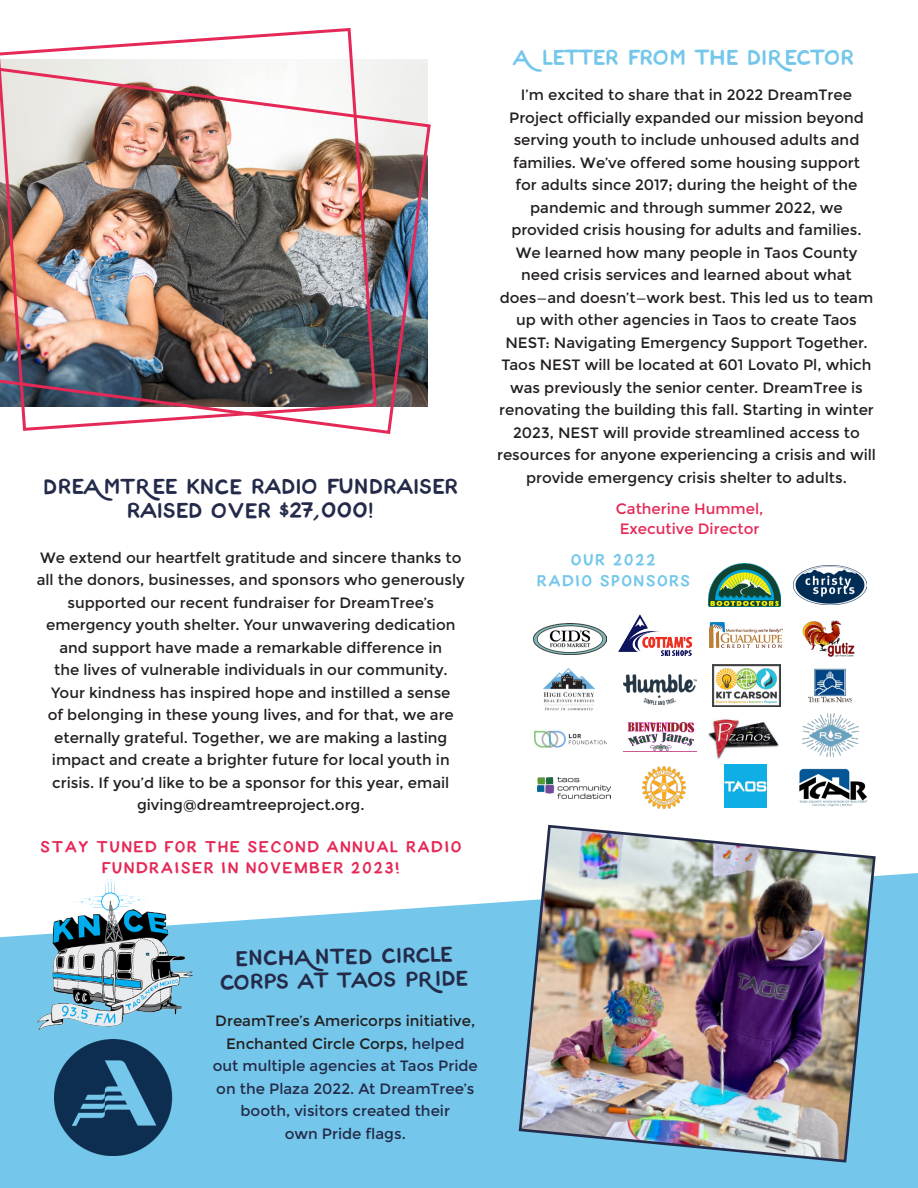
<style>
.page{position:relative;width:918px;height:1188px;background:#fff}
.page>*{position:absolute;margin:0;border:0;box-sizing:border-box;transform-origin:0 0}
.t1{font:18px/24px "Oak&Ash";color:#242a49;text-align:center}
.t2{font:18px "Oak&Ash";color:#74c7ea}
.t3{font:15px/22.5px "Montserrat";color:#231f20;text-align:center}
.t4{font:15px/22.5px "Montserrat";color:#242a49;text-align:center}
.t5{font:700 15px/21px "Aldi";color:#e52957;text-align:center}
.t6{font:15px/19.5px "Montserrat";color:#e52957}
.t7{font:700 15px "Aldi";color:#74c7ea}
.s1{color:#231f20}
</style>
<div class="page">
<svg style="left:0;top:873px;width:918px;height:315px;background:#82ccec"></svg>
<img style="left:379px;top:65px;width:52px;height:369px">
<img style="left:0;top:28px;width:379px;height:405px">
<img style="left:517px;top:824px;width:360px;height:340px">
<img style="left:55px;top:1039px;width:121px;height:117px">
<img style="left:708px;top:564px;width:73px;height:42px">
<img style="left:793px;top:565px;width:73px;height:40px">
<img style="left:533px;top:624px;width:73px;height:31px">
<img style="left:618px;top:614px;width:73px;height:41px">
<img style="left:709px;top:622px;width:73px;height:25px">
<img style="left:802px;top:620px;width:53px;height:37px">
<img style="left:544px;top:668px;width:51px;height:43px">
<img style="left:624px;top:674px;width:73px;height:31px">
<img style="left:713px;top:664px;width:67px;height:43px">
<img style="left:809px;top:668px;width:42px;height:35px">
<img style="left:534px;top:730px;width:72px;height:18px">
<img style="left:623px;top:722px;width:73px;height:30px">
<img style="left:708px;top:718px;width:71px;height:41px">
<img style="left:803px;top:714px;width:56px;height:42px">
<img style="left:537px;top:777px;width:73px;height:22px">
<img style="left:643px;top:766px;width:42px;height:42px">
<img style="left:725px;top:765px;width:42px;height:42px">
<img style="left:799px;top:768px;width:68px;height:39px">
<img style="left:30px;top:873px;width:164px;height:164px">
<p class="t1" style="left:43px;top:476px;width:417px">DREAMTREE KNCE RADIO FUNDRAISER</p>
<p class="t1" style="left:127px;top:500px;width:249px">RAISED OVER $27,000!</p>
<p class="t3" style="left:37px;top:546px;width:430px">We extend our heartfelt gratitude and sincere thanks to all the donors, businesses, and sponsors who generously supported our recent fundraiser for DreamTree’s emergency youth shelter. Your unwavering dedication and support have made a remarkable difference in<br>the lives of vulnerable individuals in our community.<br>Your kindness has inspired hope and instilled a sense<br>of belonging in these young lives, and for that, we are eternally grateful. Together, we are making a lasting impact and create a brighter future for local youth in crisis. If you’d like to be a sponsor for this year, email giving@dreamtreeproject.org.</p>
<p class="t5" style="left:39px;top:836px;width:424px">STAY TUNED FOR THE SECOND ANNUAL RADIO<br>FUNDRAISER IN NOVEMBER 2023!</p>
<p class="t2" style="left:514px;top:47px;width:342px">A LETTER FROM THE DIRECTOR</p>
<p class="t3" style="left:497px;top:84px;width:380px">I’m excited to share that in 2022 DreamTree Project officially expanded our mission beyond serving youth to include unhoused adults and families. We’ve offered some housing support<br>for adults since 2017; during the height of the pandemic and through summer 2022, we provided crisis housing for adults and families.<br>We learned how many people in Taos County need crisis services and learned about what does—and doesn’t—work best. This led us to team up with other agencies in Taos to create Taos NEST: Navigating Emergency Support Together.<br>Taos NEST will be located at 601 Lovato Pl, which was previously the senior center. DreamTree is renovating the building this fall. Starting in winter 2023, NEST will provide streamlined access to resources for anyone experiencing a crisis and will provide emergency crisis shelter to adults.</p>
<p class="t6" style="left:616px;top:499px;width:149px">Catherine Hummel,<br>Executive Director</p>
<p class="t7" style="left:570px;top:552px;width:88px">OUR 2022</p>
<p class="t7" style="left:536px;top:573px;width:156px">RADIO SPONSORS</p>
<p class="t1" style="left:220px;top:948px;width:249px;rotate:-1deg">ENCHANTED CIRCLE<br>CORPS AT TAOS PRIDE</p>
<p class="t4" style="left:213px;top:1010px;width:267px"><span class="s1">DreamTree’s Americorps initiative, Enchanted Circle Corps,</span> helped out multiple agencies at Taos Pride on the Plaza 2022. At DreamTree’s booth, visitors created their</p>
<p class="t4" style="left:285px;top:1123px;width:123px">own Pride flags.</p>
</div>
